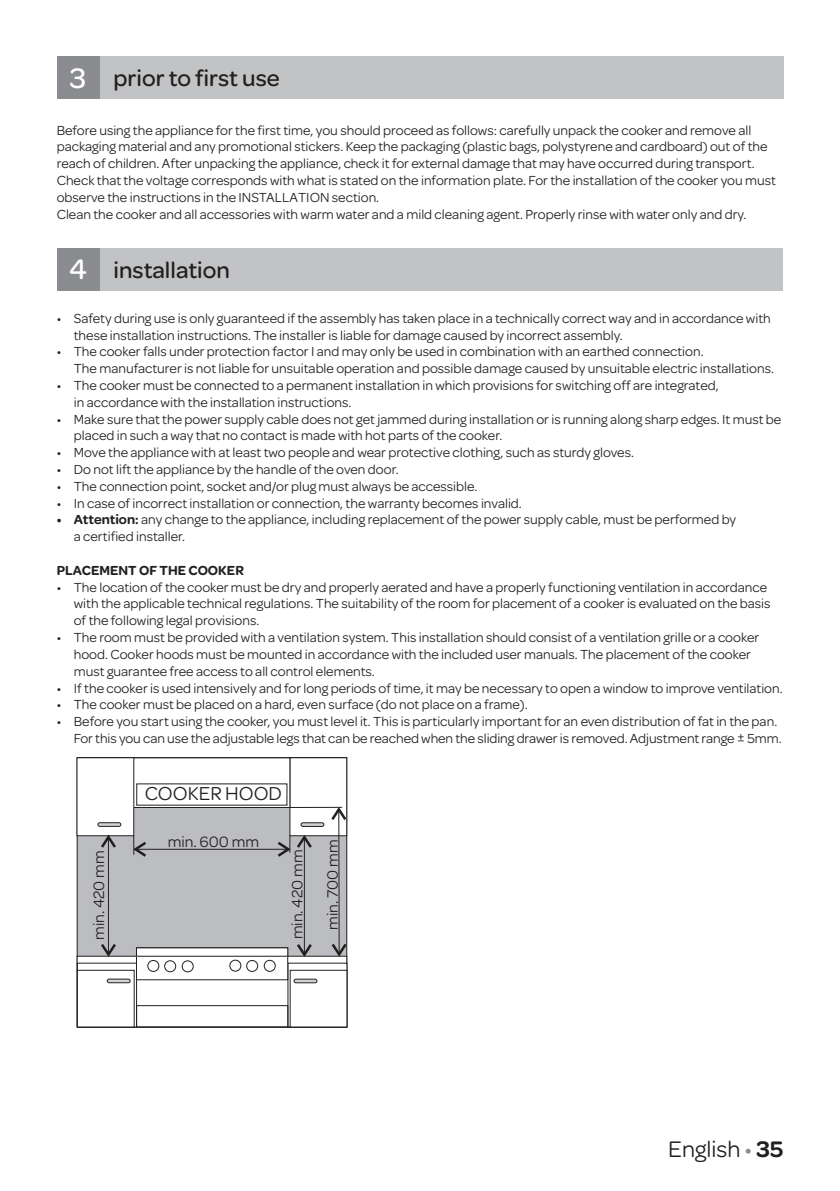
<style>
.page{position:relative;width:840px;height:1191px;background:#fff}
.page>*{position:absolute;margin:0;border:0;box-sizing:border-box;transform-origin:0 0}
.t1{font:500 24px "Omnes";color:#231f20}
.t2{font:24px "Omnes";color:#231f20}
.t3{font:20px "Omnes";color:#231f20}
.t4{font:16px/35.2px "Omnes";color:#231f20}
.t5{font:14px/16.8px "Omnes";color:#231f20}
.t6{font:600 14px "Omnes";color:#231f20}
.s1{font-size:30px;color:#fff}
.s2{font-weight:600}
.s3{color:#8a8c8f}
</style>
<div class="page">
<div style="left:83px;top:57px;width:699px;height:42px;background:#c2c3c5"></div>
<div style="left:57px;top:57px;width:42px;height:42px;background:#8a8c8f"></div>
<div style="left:83px;top:248px;width:699px;height:43px;background:#c2c3c5"></div>
<div style="left:57px;top:248px;width:42px;height:43px;background:#8a8c8f"></div>
<div style="left:77px;top:757px;width:269px;height:270px;background:#bcbdc0"></div>
<div style="left:77px;top:757px;width:57px;height:78px;background:#fff"></div>
<div style="left:77px;top:757px;width:57px;height:79px;border:1px solid #231f20"></div>
<div style="left:290px;top:757px;width:56px;height:78px;background:#fff"></div>
<div style="left:289px;top:757px;width:58px;height:79px;border:1px solid #231f20"></div>
<hr style="left:290px;top:807px;width:52px;height:1px;background:#231f20">
<div style="left:134px;top:758px;width:156px;height:49px;background:#fff"></div>
<div style="left:133px;top:757px;width:157px;height:50px;border:1px solid #231f20"></div>
<div style="left:77px;top:956px;width:269px;height:71px;background:#fff"></div>
<svg style="left:289px;top:969px;width:56px;height:56px"></svg>
<svg style="left:79px;top:969px;width:56px;height:56px"></svg>
<div style="left:77px;top:963px;width:60px;height:64px;border:1px solid #231f20"></div>
<div style="left:290px;top:970px;width:57px;height:57px;background:#fff"></div>
<div style="left:77px;top:970px;width:57px;height:57px;background:#fff"></div>
<div style="left:77px;top:970px;width:57px;height:57px;border:1px solid #231f20"></div>
<div style="left:136px;top:1005px;width:152px;height:22px;border:1px solid #231f20"></div>
<div style="left:98px;top:822px;width:23px;height:4px;border:1px solid #231f20;border-radius:2px"></div>
<hr style="left:107px;top:979px;width:23px;height:3px;background:#d1d2d4;border-radius:2px">
<div style="left:107px;top:978px;width:23px;height:5px;border:1px solid #231f20;border-radius:2px"></div>
<div style="left:300px;top:822px;width:24px;height:4px;border:1px solid #231f20;border-radius:2px"></div>
<hr style="left:294px;top:979px;width:23px;height:3px;background:#d1d2d4;border-radius:2px">
<div style="left:293px;top:979px;width:24px;height:4px;border:1px solid #231f20;border-radius:2px"></div>
<svg style="left:98px;top:834px;width:20px;height:123px"></svg>
<svg style="left:131px;top:832px;width:183px;height:140px"></svg>
<svg style="left:329px;top:804px;width:19px;height:155px"></svg>
<h1 class="t1" style="left:70px;top:62px;width:211px"><span class="s1">3</span> prior to first use</h1>
<p class="t5" style="left:57px;top:121px;width:720px">Before using the appliance for the first time, you should proceed as follows: carefully unpack the cooker and remove all packaging material and any promotional stickers. Keep the packaging (plastic bags, polystyrene and cardboard) out of the reach of children. After unpacking the appliance, check it for external damage that may have occurred during transport.<br>Check that the voltage corresponds with what is stated on the information plate. For the installation of the cooker you must observe the instructions in the INSTALLATION section.<br>Clean the cooker and all accessories with warm water and a mild cleaning agent. Properly rinse with water only and dry.</p>
<h1 class="t1" style="left:69px;top:253px;width:162px"><span class="s1">4</span> installation</h1>
<p class="t5" style="left:74px;top:309px;width:698px;text-indent:-17px">• Safety during use is only guaranteed if the assembly has taken place in a technically correct way and in accordance with these installation instructions. The installer is liable for damage caused by incorrect assembly.</p>
<p class="t5" style="left:74px;top:342px;width:701px;text-indent:-17px">• The cooker falls under protection factor I and may only be used in combination with an earthed connection.<br>The manufacturer is not liable for unsuitable operation and possible damage caused by unsuitable electric installations.</p>
<p class="t5" style="left:74px;top:376px;width:646px;text-indent:-17px">• The cooker must be connected to a permanent installation in which provisions for switching off are integrated, in accordance with the installation instructions.</p>
<p class="t5" style="left:74px;top:410px;width:708px;text-indent:-17px">• Make sure that the power supply cable does not get jammed during installation or is running along sharp edges. It must be placed in such a way that no contact is made with hot parts of the cooker.</p>
<p class="t5" style="left:57px;top:443px;width:578px">• Move the appliance with at least two people and wear protective clothing, such as sturdy gloves.</p>
<p class="t5" style="left:57px;top:460px;width:343px">• Do not lift the appliance by the handle of the oven door.</p>
<p class="t5" style="left:57px;top:477px;width:422px">• The connection point, socket and/or plug must always be accessible.</p>
<p class="t5" style="left:57px;top:494px;width:466px">• In case of incorrect installation or connection, the warranty becomes invalid.</p>
<p class="t5" style="left:74px;top:510px;width:663px;text-indent:-17px"><span class="s2">• Attention:</span> any change to the appliance, including replacement of the power supply cable, must be performed by a certified installer.</p>
<p class="t6" style="left:57px;top:560px;width:189px">PLACEMENT OF THE COOKER</p>
<p class="t5" style="left:74px;top:578px;width:698px;text-indent:-17px">• The location of the cooker must be dry and properly aerated and have a properly functioning ventilation in accordance with the applicable technical regulations. The suitability of the room for placement of a cooker is evaluated on the basis of the following legal provisions.</p>
<p class="t5" style="left:74px;top:628px;width:686px;text-indent:-17px">• The room must be provided with a ventilation system. This installation should consist of a ventilation grille or a cooker hood. Cooker hoods must be mounted in accordance with the included user manuals. The placement of the cooker must guarantee free access to all control elements.</p>
<p class="t5" style="left:57px;top:678px;width:727px">• If the cooker is used intensively and for long periods of time, it may be necessary to open a window to improve ventilation.</p>
<p class="t5" style="left:57px;top:695px;width:472px">• The cooker must be placed on a hard, even surface (do not place on a frame).</p>
<p class="t5" style="left:74px;top:712px;width:709px;text-indent:-17px">• Before you start using the cooker, you must level it. This is particularly important for an even distribution of fat in the pan.<br>For this you can use the adjustable legs that can be reached when the sliding drawer is removed. Adjustment range 5mm.</p>
<h2 class="t3" style="left:145px;top:780px;width:139px">COOKER HOOD</h2>
<p class="t4" style="left:168px;top:823px;width:93px">min. 600 mm</p>
<p class="t4" style="left:80px;top:940px;width:91px;rotate:-90deg">min. 420 mm</p>
<p class="t4" style="left:279px;top:929px;width:92px;text-indent:-10px;rotate:-90deg">min. 420 mm min. 700 mm</p>
<h1 class="t2" style="left:667px;top:1132px;width:116px">English <span class="s3">•</span> <span class="s2">35</span></h1>
</div>
